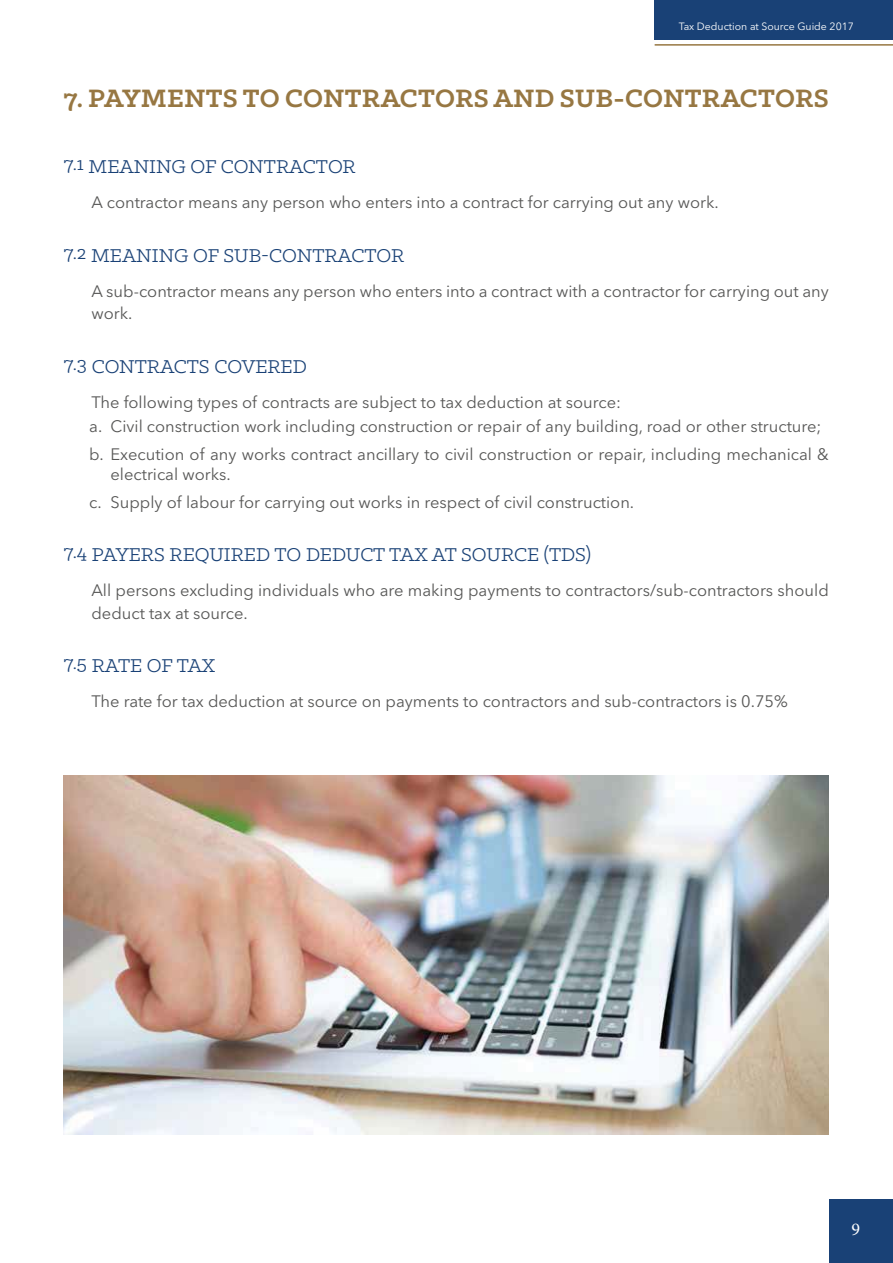
<style>
.page{position:relative;width:893px;height:1263px;background:#fff}
.page>*{position:absolute;margin:0;border:0;box-sizing:border-box;transform-origin:0 0}
.t1{font:700 28.5px "Klinic Slab";letter-spacing:.01em;color:#977742}
.t2{font:21px "Klinic Slab";color:#194176}
.t3{font:18px "Minion Pro";color:#fff}
.t4{font:16.5px/22.5px "Avenir Next LT Pro";color:#575756}
.t5{font:10.5px "Avenir Next LT Pro";color:#fff}
</style>
<div class="page">
<div style="left:655px;top:0;width:238px;height:40px;background:#194176"></div>
<hr style="left:655px;top:44px;width:238px;height:2px;background:#977742">
<div style="left:829px;top:1199px;width:64px;height:64px;background:#194176"></div>
<img style="left:64px;top:776px;width:765px;height:359px">
<p class="t5" style="left:679px;top:22px;width:177px">Tax Deduction at Source Guide 2017</p>
<h1 class="t1" style="left:64px;top:80px;width:767px">7. PAYMENTS TO CONTRACTORS AND SUB-CONTRACTORS</h1>
<p class="t2" style="left:64px;top:153px;width:293px">7.1 MEANING OF CONTRACTOR</p>
<p class="t4" style="left:91px;top:193px;width:629px">A contractor means any person who enters into a contract for carrying out any work.</p>
<p class="t2" style="left:64px;top:242px;width:342px">7.2 MEANING OF SUB-CONTRACTOR</p>
<p class="t4" style="left:91px;top:281px;width:739px">A sub-contractor means any person who enters into a contract with a contractor for carrying out any work.</p>
<p class="t2" style="left:64px;top:353px;width:245px">7.3 CONTRACTS COVERED</p>
<p class="t4" style="left:89px;top:392px;width:734px;line-height:24px">The following types of contracts are subject to tax deduction at source:<br>a. Civil construction work including construction or repair of any building, road or other structure;</p>
<p class="t4" style="left:110px;top:446px;width:720px;line-height:19.8px;text-indent:-21px">b. Execution of any works contract ancillary to civil construction or repair, including mechanical &amp; electrical works.</p>
<p class="t4" style="left:89px;top:493px;width:546px">c. Supply of labour for carrying out works in respect of civil construction.</p>
<p class="t2" style="left:64px;top:541px;width:529px">7.4 PAYERS REQUIRED TO DEDUCT TAX AT SOURCE (TDS)</p>
<p class="t4" style="left:91px;top:581px;width:739px">All persons excluding individuals who are making payments to contractors/sub-contractors should deduct tax at source.</p>
<p class="t2" style="left:64px;top:653px;width:153px">7.5 RATE OF TAX</p>
<p class="t4" style="left:91px;top:692px;width:698px">The rate for tax deduction at source on payments to contractors and sub-contractors is 0.75%</p>
<p class="t3" style="left:851px;top:1222px;width:10px">9</p>
</div>
